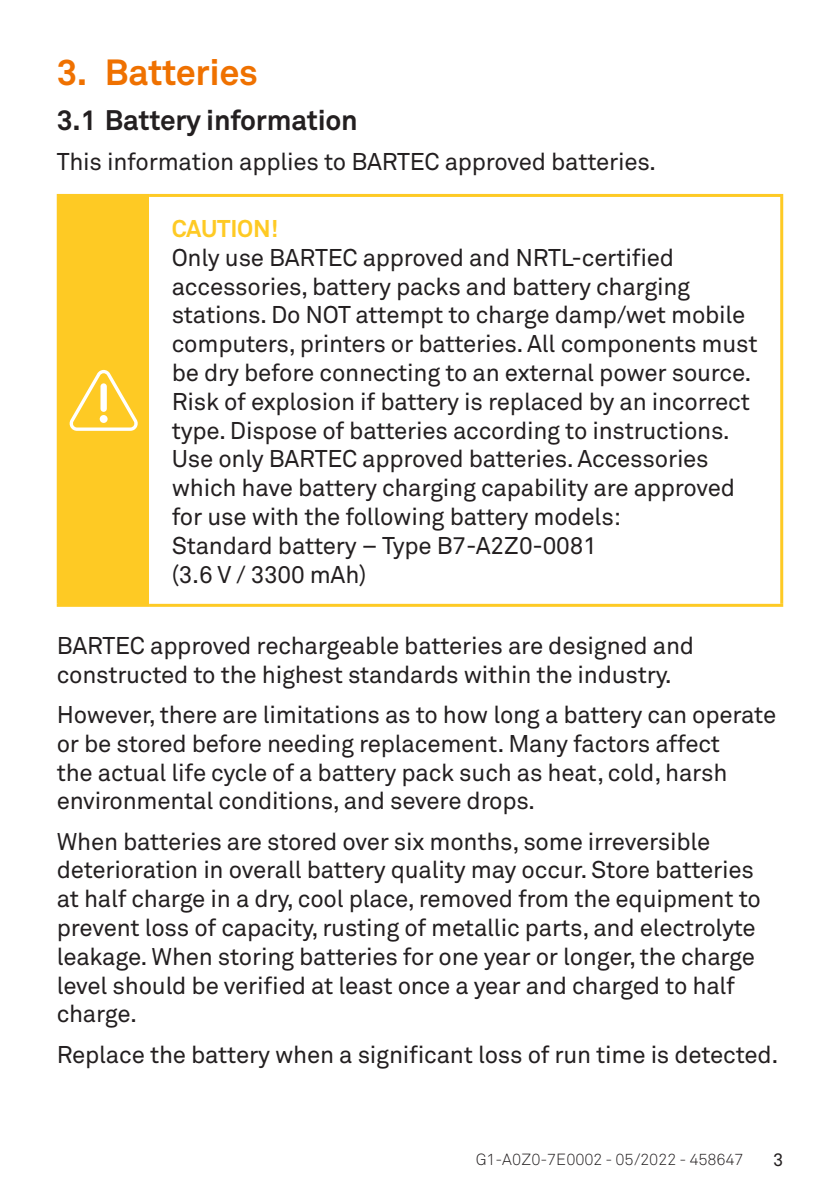
<style>
.page{position:relative;width:840px;height:1191px;background:#fff}
.page>*{position:absolute;margin:0;border:0;box-sizing:border-box;transform-origin:0 0}
.Headline_1{font:700 36px "Akkurat Pro";letter-spacing:-.01em;color:#ef7100}
.Body{font:700 28px "Akkurat Pro";letter-spacing:-.01em;color:#231f20}
.Body-2{font:24px/28.8px "Akkurat Pro";letter-spacing:-.01em;color:#231f20}
.t1{font:700 24px "Akkurat Pro";letter-spacing:-.01em;color:#feca24}
.t2{font:18px "Akkurat Pro";color:#231f20}
.t3{font:300 16px "Akkurat Pro";letter-spacing:-.01em;color:#231f20}
</style>
<div class="page">
<div style="left:58px;top:195px;width:91px;height:410px;background:#feca24"></div>
<hr style="left:57px;top:194px;width:92px;height:3px;background:#feca24">
<hr style="left:57px;top:197px;width:3px;height:407px;background:#feca24">
<hr style="left:149px;top:194px;width:633px;height:3px;background:#feca24">
<hr style="left:779px;top:197px;width:3px;height:407px;background:#feca24">
<hr style="left:57px;top:604px;width:92px;height:3px;background:#feca24">
<hr style="left:149px;top:604px;width:633px;height:3px;background:#feca24">
<svg style="left:69px;top:370px;width:69px;height:61px"></svg>
<div style="left:100px;top:415px;width:8px;height:8px;background:#fff;border-radius:50%"></div>
<div style="left:100px;top:383px;width:7px;height:29px;background:#fff;border-radius:3px"></div>
<p class="Headline_1" style="left:57px;top:50px;width:202px">3. Batteries</p>
<p class="Body" style="left:57px;top:103px;width:302px">3.1 Battery information</p>
<p class="Body-2" style="left:57px;top:147px;width:600px">This information applies to BARTEC approved batteries.</p>
<p class="t1" style="left:172px;top:214px;width:108px">CAUTION!</p>
<p class="Body-2" style="left:172px;top:243px;width:587px">Only use BARTEC approved and NRTL-certified accessories, battery packs and battery charging stations. Do NOT attempt to charge damp/wet mobile computers, printers or batteries. All components must be dry before connecting to an external power source.</p>
<p class="Body-2" style="left:172px;top:387px;width:579px">Risk of explosion if battery is replaced by an incorrect type. Dispose of batteries according to instructions.<br>Use only BARTEC approved batteries. Accessories which have battery charging capability are approved for use with the following battery models:</p>
<p class="Body-2" style="left:172px;top:531px;width:426px">Standard battery – Type B7-A2Z0-0081 (3.6 V / 3300 mAh)</p>
<p class="Body-2" style="left:57px;top:631px;width:638px">BARTEC approved rechargeable batteries are designed and constructed to the highest standards within the industry.</p>
<p class="Body-2" style="left:57px;top:700px;width:720px">However, there are limitations as to how long a battery can operate or be stored before needing replacement. Many factors affect<br>the actual life cycle of a battery pack such as heat, cold, harsh environmental conditions, and severe drops.</p>
<p class="Body-2" style="left:57px;top:827px;width:705px">When batteries are stored over six months, some irreversible deterioration in overall battery quality may occur. Store batteries at half charge in a dry, cool place, removed from the equipment to prevent loss of capacity, rusting of metallic parts, and electrolyte leakage. When storing batteries for one year or longer, the charge level should be verified at least once a year and charged to half charge.</p>
<p class="Body-2" style="left:57px;top:1039px;width:723px">Replace the battery when a significant loss of run time is detected.</p>
<p class="t3" style="left:475px;top:1150px;width:269px">G1-A0Z0-7E0002 - 05/2022 - 458647</p>
<p class="t2" style="left:772px;top:1149px;width:12px">3</p>
</div>
